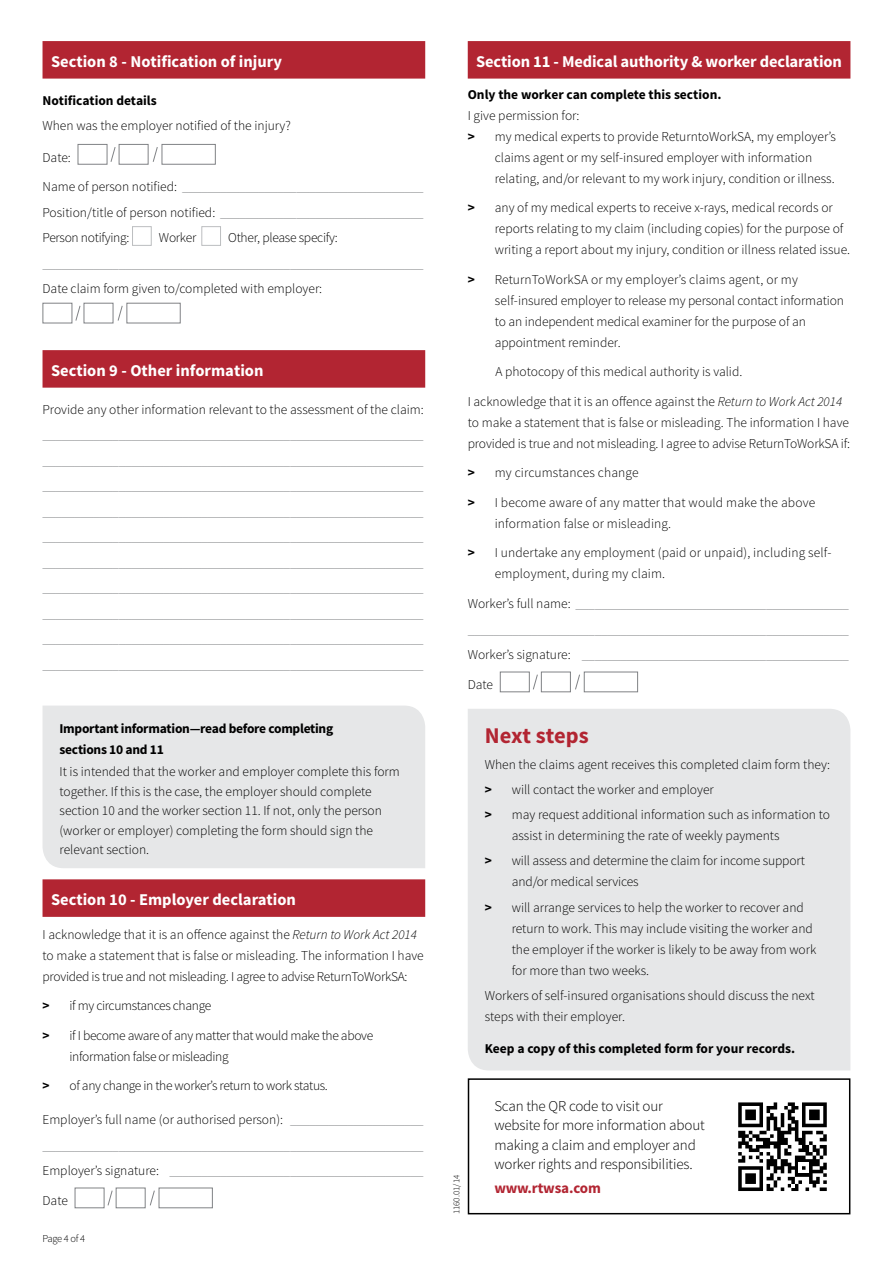
<style>
.page{position:relative;width:893px;height:1263px;background:#fff}
.page>*{position:absolute;margin:0;border:0;box-sizing:border-box;transform-origin:0 0}
.t1{font:700 22.5px "Source Sans Pro";color:#b22532}
.t2{font:700 16.5px "Source Sans Pro";color:#fff}
.t3{font:300 15px/19.5px "Source Sans Pro";letter-spacing:-.01em;color:#000}
.t4{font:700 15px "Source Sans Pro";letter-spacing:-.01em;color:#b22532}
.t5{font:300 13.5px/21px "Source Sans Pro";color:#000}
.t6{font:300 13.5px/25.5px "Source Sans Pro";color:#808285;text-align:justify}
.t7{font:700 13.5px/21px "Source Sans Pro";letter-spacing:-.01em;color:#000}
.t8{font:300 13.5px/29.5px "Source Sans Pro";letter-spacing:-.025em;color:#000}
.t9{font:300 13.5px "Source Sans Pro";letter-spacing:-.02em;color:#000}
.t10{font:300 10.5px "Source Sans Pro";letter-spacing:-.03em;color:#000}
.t11{font:300 9px "Source Sans Pro";color:#000}
.s1{color:#000}
.s2{font-style:italic}
.s3{font-weight:700}
</style>
<div class="page">
<div style="left:43px;top:41px;width:382px;height:38px;background:#b22532"></div>
<div style="left:43px;top:350px;width:382px;height:38px;background:#b22532"></div>
<div style="left:78px;top:144px;width:29px;height:21px;border:1px solid #808285"></div>
<div style="left:119px;top:144px;width:30px;height:21px;border:1px solid #808285"></div>
<div style="left:162px;top:144px;width:54px;height:21px;border:1px solid #808285"></div>
<svg style="left:110px;top:147px;width:6px;height:15px"></svg>
<svg style="left:152px;top:147px;width:6px;height:15px"></svg>
<div style="left:132px;top:226px;width:20px;height:20px;border:1px solid #bcbec0"></div>
<div style="left:201px;top:226px;width:20px;height:20px;border:1px solid #bcbec0"></div>
<div style="left:43px;top:303px;width:29px;height:20px;border:1px solid #808285"></div>
<div style="left:84px;top:303px;width:29px;height:20px;border:1px solid #808285"></div>
<div style="left:126px;top:303px;width:55px;height:20px;border:1px solid #808285"></div>
<svg style="left:75px;top:305px;width:6px;height:16px"></svg>
<svg style="left:117px;top:305px;width:6px;height:16px"></svg>
<div style="left:468px;top:709px;width:382px;height:361px;background:#e6e7e8"></div>
<div style="left:43px;top:705px;width:382px;height:163px;background:#e6e7e8"></div>
<div style="left:468px;top:1078px;width:382px;height:136px;border:2px solid #000"></div>
<div style="left:43px;top:879px;width:382px;height:38px;background:#b22532"></div>
<div style="left:75px;top:1187px;width:29px;height:21px;border:1px solid #808285"></div>
<div style="left:116px;top:1187px;width:30px;height:21px;border:1px solid #808285"></div>
<div style="left:159px;top:1187px;width:54px;height:21px;border:1px solid #808285"></div>
<svg style="left:107px;top:1190px;width:6px;height:16px"></svg>
<svg style="left:150px;top:1190px;width:5px;height:16px"></svg>
<div style="left:468px;top:41px;width:382px;height:38px;background:#b22532"></div>
<div style="left:500px;top:672px;width:30px;height:20px;border:1px solid #808285"></div>
<div style="left:541px;top:672px;width:30px;height:20px;border:1px solid #808285"></div>
<div style="left:584px;top:672px;width:54px;height:20px;border:1px solid #808285"></div>
<svg style="left:533px;top:674px;width:5px;height:16px"></svg>
<svg style="left:575px;top:674px;width:5px;height:16px"></svg>
<svg style="left:738px;top:1102px;width:89px;height:89px"></svg>
<p class="t2" style="left:51px;top:51px;width:233px">Section 8 - Notification of injury</p>
<p class="t7" style="left:43px;top:90px;width:116px">Notification details</p>
<p class="t5" style="left:43px;top:115px;width:250px">When was the employer notified of the injury?</p>
<p class="t5" style="left:43px;top:147px;width:30px">Date:</p>
<p class="t6" style="left:43px;top:174px;width:383px"><span class="s1">Name of person notified:</span> ______________________________________ <span class="s1">Position/title of person notified:</span> ________________________________ <span class="s1">Person notifying:</span></p>
<p class="t5" style="left:159px;top:227px;width:39px">Worker</p>
<p class="t9" style="left:228px;top:230px;width:111px">Other, please specify:</p>
<p class="t6" style="left:43px;top:251px;width:383px">____________________________________________________________</p>
<p class="t5" style="left:43px;top:278px;width:281px">Date claim form given to/completed with employer:</p>
<p class="t2" style="left:51px;top:360px;width:214px">Section 9 - Other information</p>
<p class="t5" style="left:43px;top:399px;width:383px">Provide any other information relevant to the assessment of the claim:</p>
<p class="t6" style="left:43px;top:422px;width:383px">____________________________________________________________ ____________________________________________________________ ____________________________________________________________ ____________________________________________________________ ____________________________________________________________ ____________________________________________________________ ____________________________________________________________ ____________________________________________________________ ____________________________________________________________ ____________________________________________________________</p>
<p class="t7" style="left:60px;top:718px;width:275px">Important information—read before completing sections 10 and 11</p>
<p class="t5" style="left:60px;top:762px;width:342px;line-height:19.5px">It is intended that the worker and employer complete this form together. If this is the case, the employer should complete section 10 and the worker section 11. If not, only the person (worker or employer) completing the form should sign the relevant section.</p>
<p class="t2" style="left:51px;top:889px;width:247px">Section 10 - Employer declaration</p>
<p class="t5" style="left:43px;top:924px;width:383px">I acknowledge that it is an offence against the <span class="s2">Return to Work Act 2014 </span>to make a statement that is false or misleading. The information I have provided is true and not misleading. I agree to advise ReturnToWorkSA:</p>
<p class="t8" style="left:43px;top:991px;width:332px"><span class="s3">&gt;</span> if my circumstances change<br><span class="s3">&gt;</span> if I become aware of any matter that would make the above</p>
<p class="t8" style="left:43px;top:1041px;width:287px;text-indent:27px">information false or misleading<br><span class="s3">&gt;</span> of any change in the worker’s return to work status.</p>
<p class="t6" style="left:43px;top:1107px;width:383px"><span class="s1">Employer’s full name (or authorised person):</span> _____________________ ____________________________________________________________ <span class="s1">Employer’s signature:</span> ________________________________________</p>
<p class="t5" style="left:43px;top:1190px;width:27px">Date</p>
<p class="t10" style="left:43px;top:1232px;width:44px">Page 4 of 4</p>
<p class="t2" style="left:476px;top:51px;width:367px">Section 11 - Medical authority &amp; worker declaration</p>
<p class="t7" style="left:468px;top:84px;width:255px">Only the worker can complete this section.</p>
<p class="t5" style="left:468px;top:105px;width:113px">I give permission for:</p>
<p class="t5" style="left:468px;top:126px;width:370px"><span class="s3">&gt;</span> my medical experts to provide ReturntoWorkSA, my employer’s</p>
<p class="t5" style="left:495px;top:147px;width:319px">claims agent or my self-insured employer with information</p>
<p class="t5" style="left:495px;top:168px;width:341px">relating, and/or relevant to my work injury, condition or illness.</p>
<p class="t5" style="left:495px;top:197px;width:357px;text-indent:-27px"><span class="s3">&gt;</span> any of my medical experts to receive x-rays, medical records or reports relating to my claim (including copies) for the purpose of writing a report about my injury, condition or illness related issue.</p>
<p class="t5" style="left:495px;top:269px;width:351px;text-indent:-27px"><span class="s3">&gt;</span> ReturnToWorkSA or my employer’s claims agent, or my self-insured employer to release my personal contact information to an independent medical examiner for the purpose of an appointment reminder.</p>
<p class="t5" style="left:468px;top:357px;width:376px;line-height:29.5px;text-indent:28px">A photocopy of this medical authority is valid.<br>I acknowledge that it is an offence against the <span class="s2">Return to Work Act 2014</span></p>
<p class="t5" style="left:468px;top:412px;width:384px">to make a statement that is false or misleading. The information I have provided is true and not misleading. I agree to advise ReturnToWorkSA if:</p>
<p class="t5" style="left:468px;top:458px;width:349px;line-height:29.5px"><span class="s3">&gt;</span> my circumstances change<br><span class="s3">&gt;</span> I become aware of any matter that would make the above</p>
<p class="t5" style="left:468px;top:509px;width:365px;line-height:29.5px;text-indent:27px">information false or misleading.<br><span class="s3">&gt;</span> I undertake any employment (paid or unpaid), including self-</p>
<p class="t5" style="left:495px;top:564px;width:172px">employment, during my claim.</p>
<p class="t6" style="left:468px;top:591px;width:383px"><span class="s1">Worker’s full name:</span> ___________________________________________ ____________________________________________________________ <span class="s1">Worker’s signature:</span> __________________________________________</p>
<p class="t5" style="left:468px;top:674px;width:27px">Date</p>
<p class="t11" style="left:451px;top:1214px;width:41px;rotate:-90deg">1160.01/14</p>
<h1 class="t1" style="left:485px;top:721px;width:105px">Next steps</h1>
<p class="t5" style="left:485px;top:751px;width:347px;line-height:25.2px">When the claims agent receives this completed claim form they: <span class="s3">&gt;</span> will contact the worker and employer<br><span class="s3">&gt;</span> may request additional information such as information to</p>
<p class="t5" style="left:485px;top:823px;width:322px;line-height:25.2px;text-align:center">assist in determining the rate of weekly payments<br><span class="s3">&gt;</span> will assess and determine the claim for income support</p>
<p class="t5" style="left:485px;top:869px;width:321px;line-height:25.2px;text-indent:27px">and/or medical services<br><span class="s3">&gt;</span> will arrange services to help the worker to recover and</p>
<p class="t5" style="left:512px;top:918px;width:306px">return to work. This may include visiting the worker and the employer if the worker is likely to be away from work for more than two weeks.</p>
<p class="t5" style="left:485px;top:985px;width:332px">Workers of self-insured organisations should discuss the next steps with their employer.</p>
<p class="t7" style="left:485px;top:1038px;width:312px">Keep a copy of this completed form for your records.</p>
<p class="t3" style="left:494px;top:1096px;width:212px">Scan the QR code to visit our website for more information about making a claim and employer and worker rights and responsibilities.</p>
<p class="t4" style="left:494px;top:1178px;width:108px">www.rtwsa.com</p>
</div>
